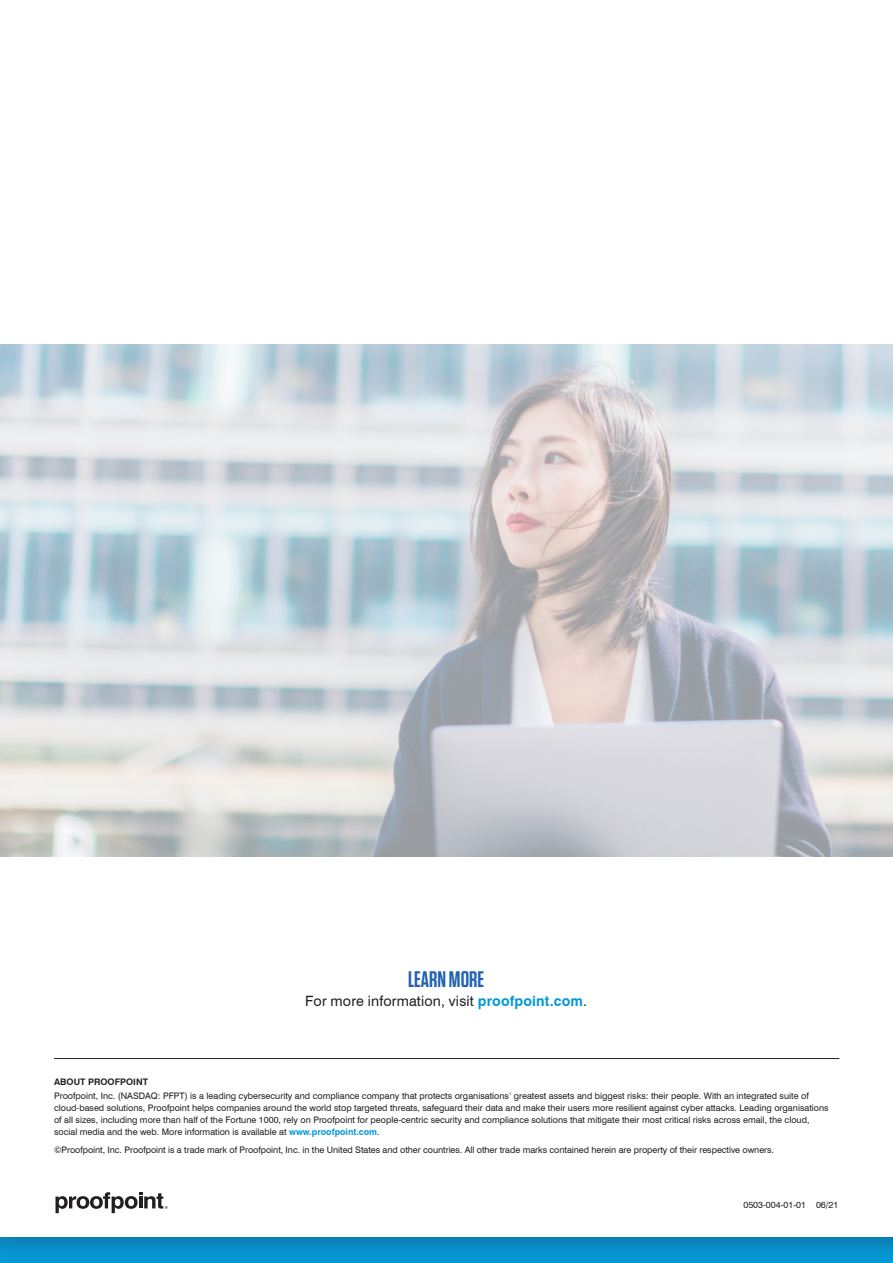
<style>
.page{position:relative;width:893px;height:1263px;background:#fff}
.page>*{position:absolute;margin:0;border:0;box-sizing:border-box;transform-origin:0 0}
.t1{font:600 22.5px "Tungsten";color:#2163b0}
.t2{font:14.25px "Swiss 721 BT";letter-spacing:.01em;color:#231f20}
.t3{font:9px/12px "Swiss 721 BT";color:#231f20}
.t4{font:700 9px "Swiss 721 BT";color:#231f20}
.s1{font-weight:700;color:#069ad9}
</style>
<div class="page">
<div style="left:0;top:0;width:893px;height:1263px;background:#231f20;opacity:.3"></div>
<div style="left:0;top:0;width:893px;height:1236px;background:#fff"></div>
<img style="left:0;top:344px;width:893px;height:512px">
<svg style="left:56px;top:1192px;width:112px;height:21px"></svg>
<hr style="left:54px;top:1058px;width:785px;height:1px;background:#231f20">
<h1 class="t1" style="left:408px;top:967px;width:77px">LEARN MORE</h1>
<h2 class="t2" style="left:305px;top:992px;width:283px">For more information, visit <span class="s1">proofpoint.com</span>.</h2>
<p class="t4" style="left:54px;top:1076px;width:95px">ABOUT PROOFPOINT</p>
<p class="t3" style="left:54px;top:1090px;width:776px">Proofpoint, Inc. (NASDAQ: PFPT) is a leading cybersecurity and compliance company that protects organisations’ greatest assets and biggest risks: their people. With an integrated suite of cloud-based solutions, Proofpoint helps companies around the world stop targeted threats, safeguard their data and make their users more resilient against cyber attacks. Leading organisations of all sizes, including more than half of the Fortune 1000, rely on Proofpoint for people-centric security and compliance solutions that mitigate their most critical risks across email, the cloud, social media and the web. More information is available at <span class="s1">www.proofpoint.com</span>.</p>
<p class="t3" style="left:54px;top:1143px;width:721px">©Proofpoint, Inc. Proofpoint is a trade mark of Proofpoint, Inc. in the United States and other countries. All other trade marks contained herein are property of their respective owners.</p>
<p class="t3" style="left:743px;top:1199px;width:97px">0503-004-01-01 06/21</p>
</div>
